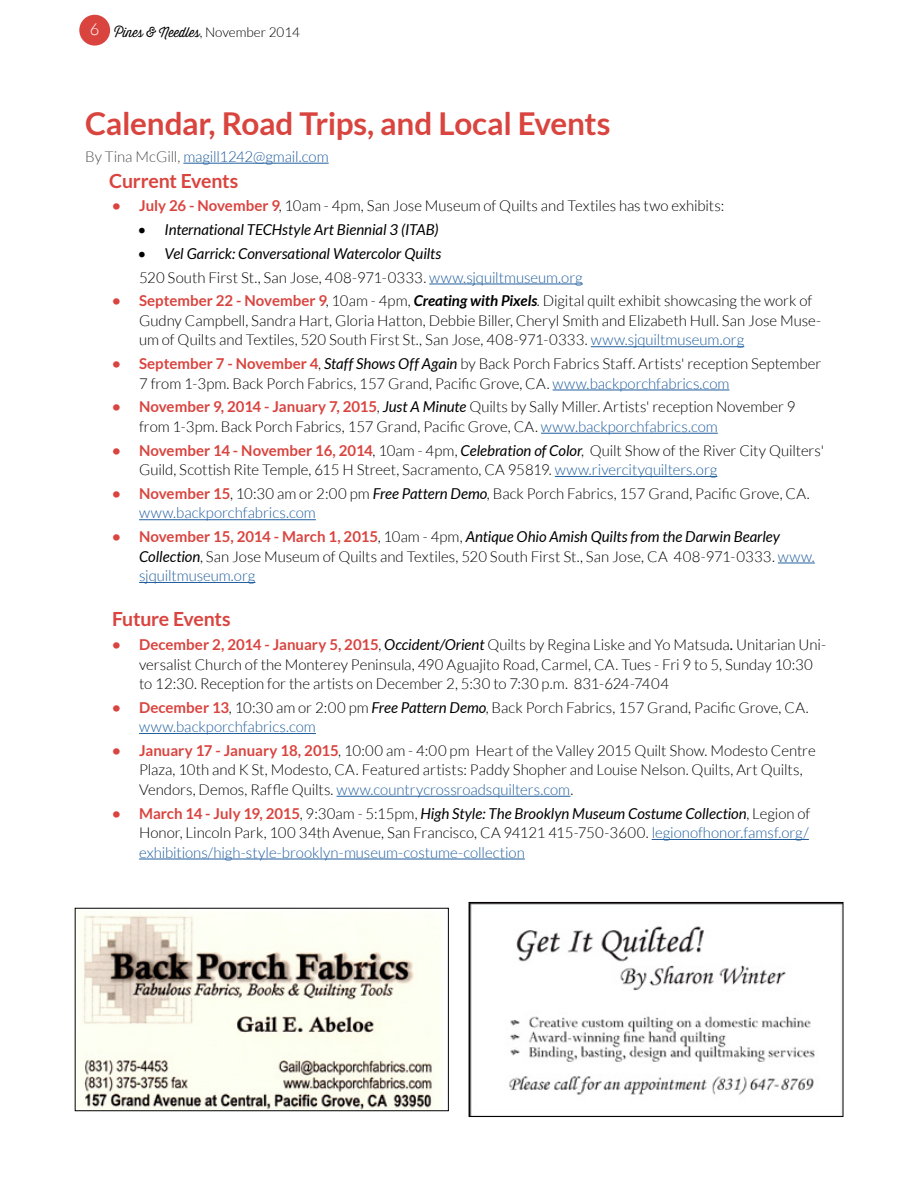
<style>
.page{position:relative;width:918px;height:1188px;background:#fff}
.page>*{position:absolute;margin:0;border:0;box-sizing:border-box;transform-origin:0 0}
.t1{font:700 31.5px "Lato";letter-spacing:-.01em;color:#d9443f}
.t2{font:700 19.5px "Lato";letter-spacing:-.015em;color:#d9443f}
.t3{font:300 15px/19.5px "Lato";color:#000}
.t4{font:italic 15px/23.7px "Lato";letter-spacing:-.005em;color:#000}
.t5{font:300 15px "Lato";letter-spacing:-.01em;color:#215e9e}
.t6{font:300 13.5px "Thirsty Script";color:#000}
.s1{font-family:"Lato"}
.s2{color:#4d4d4f}
.s3{font-weight:700;color:#d9443f}
.s4{font-weight:300;font-style:normal}
.s5{font-weight:300;font-style:normal;color:#215e9e}
.s6{font-weight:700;font-style:italic}
.s7{color:#215e9e}
.s8{font-weight:400;font-style:italic}
</style>
<div class="page">
<div style="left:79px;top:15px;width:31px;height:31px;background:#d9443f;border-radius:50%"></div>
<hr style="left:183px;top:163px;width:146px;height:1px;background:#215e9e">
<hr style="left:429px;top:284px;width:154px;height:1px;background:#215e9e">
<hr style="left:591px;top:346px;width:153px;height:1px;background:#215e9e">
<hr style="left:553px;top:390px;width:176px;height:1px;background:#215e9e">
<hr style="left:541px;top:433px;width:177px;height:1px;background:#215e9e">
<hr style="left:555px;top:476px;width:162px;height:1px;background:#215e9e">
<hr style="left:139px;top:519px;width:177px;height:1px;background:#215e9e">
<hr style="left:778px;top:563px;width:37px;height:1px;background:#215e9e">
<hr style="left:139px;top:582px;width:116px;height:1px;background:#215e9e">
<hr style="left:139px;top:733px;width:177px;height:1px;background:#215e9e">
<hr style="left:337px;top:796px;width:233px;height:1px;background:#215e9e">
<hr style="left:652px;top:839px;width:157px;height:1px;background:#215e9e">
<hr style="left:139px;top:859px;width:386px;height:1px;background:#215e9e">
<img style="left:77px;top:911px;width:366px;height:198px">
<img style="left:471px;top:904px;width:370px;height:211px">
<div style="left:469px;top:902px;width:374px;height:215px;border:1px solid #000"></div>
<p class="t6" style="left:90px;top:23px;width:212px"><sup>6</sup> Pines &amp; Needles<span class="s1">, November 2014</span></p>
<h1 class="t1" style="left:85px;top:106px;width:527px">Calendar, Road Trips, and Local Events</h1>
<p class="t5" style="left:85px;top:149px;width:245px"><span class="s2">By Tina McGill,</span> magill1242@gmail.com</p>
<h2 class="t2" style="left:109px;top:169px;width:131px">Current Events</h2>
<p class="t3" style="left:112px;top:196px;width:614px"><span class="s3">• July 26 - November 9</span>, 10am - 4pm, San Jose Museum of Quilts and Textiles has two exhibits:</p>
<p class="t4" style="left:138px;top:218px;width:303px">• International TECHstyle Art Biennial 3 (ITAB)</p>
<p class="t4" style="left:138px;top:242px;width:447px">• Vel Garrick: Conversational Watercolor Quilts<br><span class="s4">520 South First St., San Jose, 408-971-0333.</span> <span class="s5">www.sjquiltmuseum.org</span></p>
<p class="t3" style="left:139px;top:291px;width:684px;text-indent:-27px"><span class="s3">• September 22 - November 9</span>, 10am - 4pm, <span class="s6">Creating with Pixels</span>. Digital quilt exhibit showcasing the work of<br>Gudny Campbell, Sandra Hart, Gloria Hatton, Debbie Biller, Cheryl Smith and Elizabeth Hull. San Jose Muse&shy;um of Quilts and Textiles, 520 South First St., San Jose, 408-971-0333. <span class="s7">www.sjquiltmuseum.org</span></p>
<p class="t3" style="left:139px;top:354px;width:684px;text-indent:-27px"><span class="s3">• September 7 - November 4</span>, <span class="s8">Staff Shows Off Again</span> by Back Porch Fabrics Staff. Artists' reception September<br>7 from 1-3pm. Back Porch Fabrics, 157 Grand, Pacific Grove, CA. <span class="s7">www.backporchfabrics.com</span></p>
<p class="t3" style="left:139px;top:397px;width:658px;text-indent:-27px"><span class="s3">• November 9, 2014 - January 7, 2015</span>, <span class="s8">Just A Minute</span> Quilts by Sally Miller. Artists' reception November 9 from 1-3pm. Back Porch Fabrics, 157 Grand, Pacific Grove, CA. <span class="s7">www.backporchfabrics.com</span></p>
<p class="t3" style="left:139px;top:441px;width:686px;text-indent:-27px"><span class="s3">• November 14 - November 16, 2014</span>, 10am - 4pm, <span class="s8">Celebration of Color</span>, Quilt Show of the River City Quilters'<br>Guild, Scottish Rite Temple, 615 H Street, Sacramento, CA 95819. <span class="s7">www.rivercityquilters.org</span></p>
<p class="t3" style="left:139px;top:484px;width:672px;text-indent:-27px"><span class="s3">• November 15</span>, 10:30 am or 2:00 pm <span class="s8">Free Pattern Demo</span>, Back Porch Fabrics, 157 Grand, Pacific Grove, CA. <span class="s7">www.backporchfabrics.com</span></p>
<p class="t3" style="left:139px;top:527px;width:677px;text-indent:-27px"><span class="s3">• November 15, 2014 - March 1, 2015</span>, 10am - 4pm, <span class="s8">Antique Ohio Amish Quilts from the Darwin Bearley<br>Collection</span>, San Jose Museum of Quilts and Textiles, 520 South First St., San Jose, CA 408-971-0333. <span class="s7">www. sjquiltmuseum.org</span></p>
<h2 class="t2" style="left:112px;top:608px;width:120px">Future Events</h2>
<p class="t3" style="left:139px;top:635px;width:689px;text-indent:-27px"><span class="s3">• December 2, 2014 - January 5, 2015</span>, <span class="s8">Occident/Orient</span> Quilts by Regina Liske and Yo Matsuda<span class="s8">.</span> Unitarian Uni&shy;versalist Church of the Monterey Peninsula, 490 Aguajito Road, Carmel, CA. Tues - Fri 9 to 5, Sunday 10:30 to 12:30. Reception for the artists on December 2, 5:30 to 7:30 p.m. 831-624-7404</p>
<p class="t3" style="left:139px;top:698px;width:671px;text-indent:-27px"><span class="s3">• December 13</span>, 10:30 am or 2:00 pm <span class="s8">Free Pattern Demo</span>, Back Porch Fabrics, 157 Grand, Pacific Grove, CA. <span class="s7">www.backporchfabrics.com</span></p>
<p class="t3" style="left:139px;top:741px;width:678px;text-indent:-27px"><span class="s3">• January 17 - January 18, 2015</span>, 10:00 am - 4:00 pm Heart of the Valley 2015 Quilt Show. Modesto Centre<br>Plaza, 10th and K St, Modesto, CA. Featured artists: Paddy Shopher and Louise Nelson. Quilts, Art Quilts,<br>Vendors, Demos, Raffle Quilts. <span class="s7">www.countrycrossroadsquilters.com</span>.</p>
<p class="t3" style="left:139px;top:804px;width:673px;text-align:justify;text-indent:-27px"><span class="s3">• March 14 - July 19, 2015</span>, 9:30am - 5:15pm, <span class="s8">High Style: The Brooklyn Museum Costume Collection</span>, Legion of Honor, Lincoln Park, 100 34th Avenue, San Francisco, CA 94121 415-750-3600. <span class="s7">legionofhonor.famsf.org/ exhibitions/high-style-brooklyn-museum-costume-collection</span></p>
</div>
